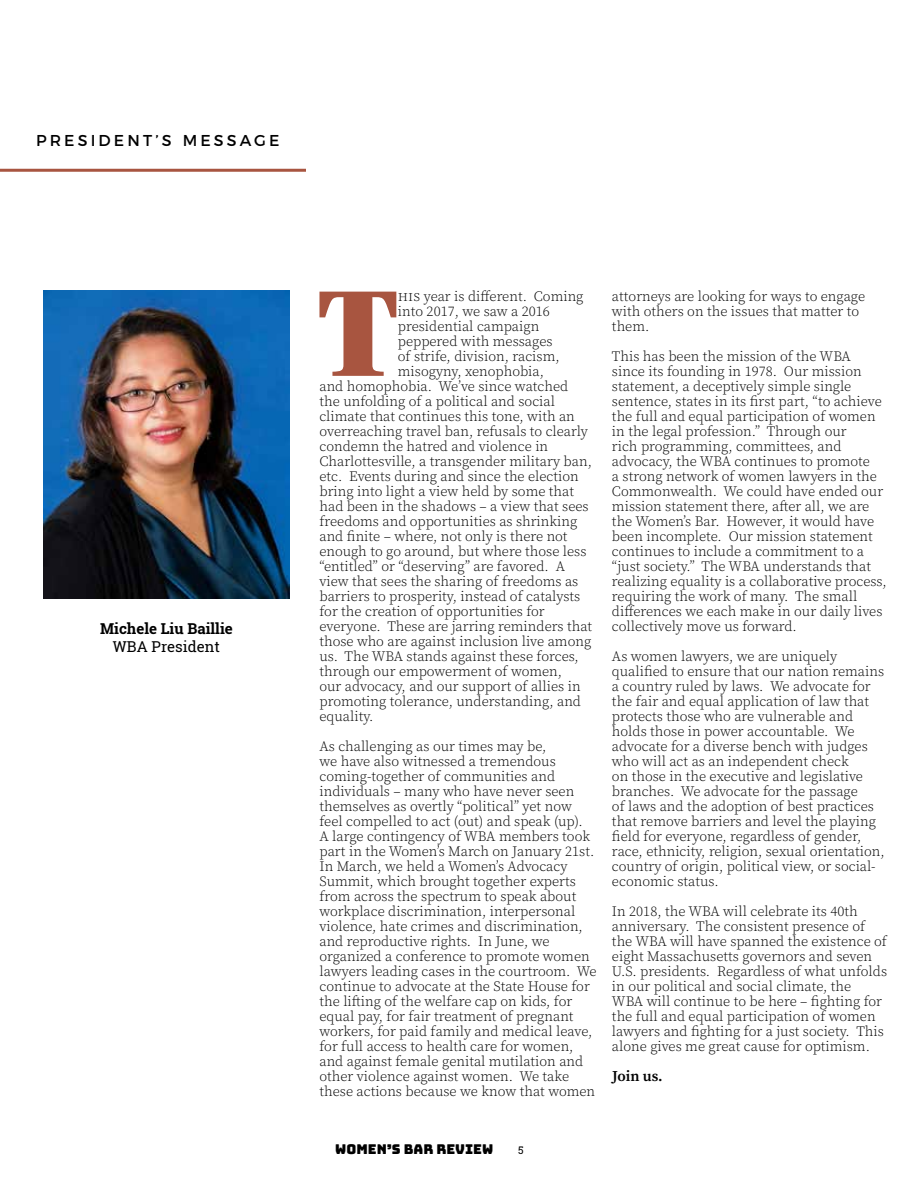
<style>
.page{position:relative;width:918px;height:1188px;background:#fff}
.page>*{position:absolute;margin:0;border:0;box-sizing:border-box;transform-origin:0 0}
.t1{font:129.6px "Utopia Std Black Headline";color:#a85540}
.t2{font:15.75px "Montserrat";letter-spacing:.2em;color:#000}
.t3{font:700 15px "Roboto Slab";color:#000}
.t4{font:15px "Roboto Slab";color:#000}
.t5{font:600 15px "Source Serif Pro";color:#000}
.t6{font:300 14.25px/15px "Source Serif Pro";color:#000}
.t7{font:13.5px "Bungee";color:#000}
.t8{font:10.5px "Roboto Slab";color:#000}
</style>
<div class="page">
<img style="left:43px;top:290px;width:247px;height:308px">
<hr style="left:0;top:169px;width:306px;height:3px;background:#a85540">
<p class="t2" style="left:36px;top:128px;width:245px">PRESIDENT’S MESSAGE</p>
<p class="t3" style="left:100px;top:619px;width:134px">Michele Liu Baillie</p>
<p class="t4" style="left:113px;top:637px;width:109px">WBA President</p>
<h1 class="t1" style="left:318px;top:266px;width:81px">T</h1>
<p class="t6" style="left:398px;top:289px;width:187px">his year is different. Coming</p>
<p class="t6" style="left:398px;top:304px;width:153px">into 2017, we saw a 2016</p>
<p class="t6" style="left:398px;top:319px;width:143px">presidential campaign</p>
<p class="t6" style="left:398px;top:334px;width:156px">peppered with messages</p>
<p class="t6" style="left:398px;top:349px;width:163px">of strife, division, racism,</p>
<p class="t6" style="left:398px;top:364px;width:148px">misogyny, xenophobia,</p>
<p class="t6" style="left:320px;top:379px;width:250px">and homophobia. We’ve since watched</p>
<p class="t6" style="left:320px;top:394px;width:237px">the unfolding of a political and social</p>
<p class="t6" style="left:320px;top:409px;width:257px">climate that continues this tone, with an</p>
<p class="t6" style="left:320px;top:424px;width:270px">overreaching travel ban, refusals to clearly</p>
<p class="t6" style="left:320px;top:439px;width:230px">condemn the hatred and violence in</p>
<p class="t6" style="left:320px;top:454px;width:274px">Charlottesville, a transgender military ban,</p>
<p class="t6" style="left:320px;top:469px;width:261px">etc. Events during and since the election</p>
<p class="t6" style="left:320px;top:484px;width:256px">bring into light a view held by some that</p>
<p class="t6" style="left:320px;top:499px;width:271px">had been in the shadows – a view that sees</p>
<p class="t6" style="left:320px;top:514px;width:259px">freedoms and opportunities as shrinking</p>
<p class="t6" style="left:320px;top:529px;width:250px">and finite – where, not only is there not</p>
<p class="t6" style="left:320px;top:544px;width:269px">enough to go around, but where those less</p>
<p class="t6" style="left:320px;top:559px;width:247px">“entitled” or “deserving” are favored. A</p>
<p class="t6" style="left:320px;top:574px;width:260px">view that sees the sharing of freedoms as</p>
<p class="t6" style="left:320px;top:589px;width:262px">barriers to prosperity, instead of catalysts</p>
<p class="t6" style="left:320px;top:604px;width:227px">for the creation of opportunities for</p>
<p class="t6" style="left:320px;top:619px;width:274px">everyone. These are jarring reminders that</p>
<p class="t6" style="left:320px;top:634px;width:273px">those who are against inclusion live among</p>
<p class="t6" style="left:320px;top:649px;width:261px">us. The WBA stands against these forces,</p>
<p class="t6" style="left:320px;top:664px;width:244px">through our empowerment of women,</p>
<p class="t6" style="left:320px;top:679px;width:263px">our advocacy, and our support of allies in</p>
<p class="t6" style="left:320px;top:694px;width:263px">promoting tolerance, understanding, and</p>
<p class="t6" style="left:320px;top:709px;width:55px">equality.</p>
<p class="t6" style="left:320px;top:739px;width:279px">As challenging as our times may be,<br>we have also witnessed a tremendous coming-together of communities and individuals – many who have never seen themselves as overtly “political” yet now feel compelled to act (out) and speak (up).<br>A large contingency of WBA members took part in the Women’s March on January 21st.<br>In March, we held a Women’s Advocacy Summit, which brought together experts from across the spectrum to speak about workplace discrimination, interpersonal violence, hate crimes and discrimination, and reproductive rights. In June, we organized a conference to promote women lawyers leading cases in the courtroom. We continue to advocate at the State House for the lifting of the welfare cap on kids, for equal pay, for fair treatment of pregnant workers, for paid family and medical leave, for full access to health care for women, and against female genital mutilation and other violence against women. We take these actions because we know that women</p>
<p class="t6" style="left:612px;top:289px;width:255px">attorneys are looking for ways to engage with others on the issues that matter to them.</p>
<p class="t6" style="left:612px;top:349px;width:276px">This has been the mission of the WBA since its founding in 1978. Our mission statement, a deceptively simple single sentence, states in its first part, “to achieve the full and equal participation of women in the legal profession.” Through our<br>rich programming, committees, and advocacy, the WBA continues to promote<br>a strong network of women lawyers in the Commonwealth. We could have ended our mission statement there, after all, we are the Women’s Bar. However, it would have been incomplete. Our mission statement continues to include a commitment to a “just society.” The WBA understands that realizing equality is a collaborative process, requiring the work of many. The small differences we each make in our daily lives collectively move us forward.</p>
<p class="t6" style="left:612px;top:649px;width:274px">As women lawyers, we are uniquely qualified to ensure that our nation remains a country ruled by laws. We advocate for the fair and equal application of law that protects those who are vulnerable and holds those in power accountable. We advocate for a diverse bench with judges who will act as an independent check<br>on those in the executive and legislative branches. We advocate for the passage<br>of laws and the adoption of best practices that remove barriers and level the playing field for everyone, regardless of gender, race, ethnicity, religion, sexual orientation, country of origin, political view, or social&shy;economic status.</p>
<p class="t6" style="left:612px;top:904px;width:277px">In 2018, the WBA will celebrate its 40th anniversary. The consistent presence of the WBA will have spanned the existence of eight Massachusetts governors and seven U.S. presidents. Regardless of what unfolds in our political and social climate, the<br>WBA will continue to be here – fighting for the full and equal participation of women lawyers and fighting for a just society. This alone gives me great cause for optimism.</p>
<p class="t5" style="left:612px;top:1066px;width:52px">Join us.</p>
<p class="t7" style="left:335px;top:1141px;width:160px">WOMEN’S BAR REVIEW</p>
<p class="t8" style="left:518px;top:1143px;width:7px">5</p>
</div>
